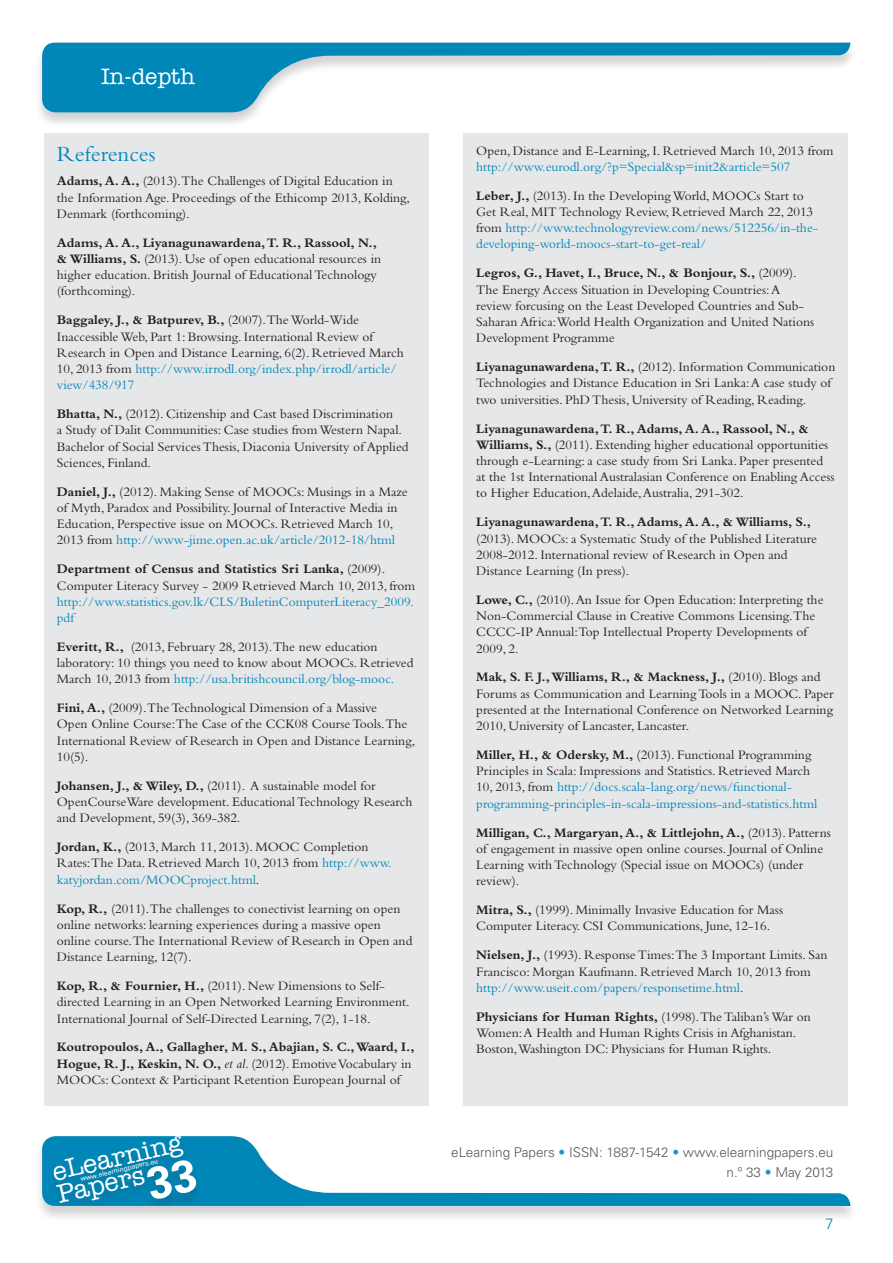
<style>
.page{position:relative;width:893px;height:1263px;background:#fff}
.page>*{position:absolute;margin:0;border:0;box-sizing:border-box;transform-origin:0 0}
.t1{font:500 26.25px/23.1px "American Typewriter Std";color:#fff}
.t2{font:22.5px "Bembo Std";color:#0087b8}
.t3{font:500 22.5px "American Typewriter Std";color:#fff}
.t4{font:300 15px "Univers LT Std";color:#0087b8}
.t5{font:13.5px/16.2px "Bembo Std";color:#231f20}
.t6{font:13.5px/16.2px "Bembo Std";color:#0087b8}
.t7{font:300 13.5px/20.4px "Univers LT Std";color:#57585a;text-align:right}
.t8{font:700 13.5px "Bembo Std";color:#231f20}
.t9{font:6.75px "Univers LT Std";color:#fff}
.s1{font-weight:700}
.s2{color:#0087b8}
.s3{font-style:italic}
.s4{font-family:"Univers LT Std";font-weight:700;font-size:45px}
.s5{font-weight:700;color:#231f20}
.s6{color:#231f20}
.s7{color:#1898c3}
</style>
<div class="page">
<div style="left:34px;top:43px;width:824px;height:86px;background:#231f20;opacity:.2"></div>
<svg style="left:42px;top:43px;width:808px;height:69px"></svg>
<div style="left:34px;top:1136px;width:824px;height:87px;background:#231f20;opacity:.2"></div>
<svg style="left:42px;top:1136px;width:808px;height:70px"></svg>
<div style="left:46px;top:1136px;width:157px;height:70px;background:#0182b1"></div>
<div style="left:463px;top:133px;width:385px;height:973px;background:#e6e7e9"></div>
<div style="left:44px;top:133px;width:385px;height:973px;background:#e6e7e9"></div>
<h2 class="t3" style="left:101px;top:64px;width:96px">In-depth</h2>
<h2 class="t2" style="left:57px;top:141px;width:100px">References</h2>
<p class="t5" style="left:57px;top:173px;width:355px"><span class="s1">Adams, A. A.,</span> (2013).The Challenges of Digital Education in the Information Age. Proceedings of the Ethicomp 2013, Kolding,<br>Denmark (forthcoming).</p>
<p class="t5" style="left:57px;top:234px;width:326px"><span class="s1">Adams, A. A., Liyanagunawardena, T. R., Rassool, N., &amp; Williams, S.</span> (2013). Use of open educational resources in higher education. British Journal of Educational Technology (forthcoming).</p>
<p class="t5" style="left:57px;top:312px;width:349px"><span class="s1">Baggaley, J., &amp; Batpurev, B.,</span> (2007).The World-Wide Inaccessible Web, Part 1: Browsing. International Review of Research in Open and Distance Learning, 6(2). Retrieved March 10, 2013 from <span class="s2">http://www.irrodl.org/index.php/irrodl/article/ view/438/917</span></p>
<p class="t5" style="left:57px;top:406px;width:353px"><span class="s1">Bhatta, N.,</span> (2012). Citizenship and Cast based Discrimination<br>a Study of Dalit Communities: Case studies from Western Napal.<br>Bachelor of Social Services Thesis, Diaconia University of Applied Sciences, Finland.</p>
<p class="t5" style="left:57px;top:483px;width:352px"><span class="s1">Daniel, J.,</span> (2012). Making Sense of MOOCs: Musings in a Maze of Myth, Paradox and Possibility. Journal of Interactive Media in Education, Perspective issue on MOOCs. Retrieved March 10, 2013 from <span class="s2">http://www-jime.open.ac.uk/article/2012-18/html</span></p>
<p class="t5" style="left:57px;top:561px;width:360px"><span class="s1">Department of Census and Statistics Sri Lanka,</span> (2009).<br>Computer Literacy Survey - 2009 Retrieved March 10, 2013, from</p>
<p class="t6" style="left:57px;top:593px;width:359px">http://www.statistics.gov.lk/CLS/BuletinComputerLiteracy_2009. pdf</p>
<p class="t5" style="left:57px;top:638px;width:358px"><span class="s1">Everitt, R.,</span> (2013, February 28, 2013).The new education laboratory: 10 things you need to know about MOOCs. Retrieved<br>March 10, 2013 from <span class="s2">http://usa.britishcouncil.org/blog-mooc.</span></p>
<p class="t5" style="left:57px;top:700px;width:360px"><span class="s1">Fini, A.,</span> (2009).The Technological Dimension of a Massive<br>Open Online Course:The Case of the CCK08 Course Tools.The International Review of Research in Open and Distance Learning, 10(5).</p>
<p class="t5" style="left:57px;top:777px;width:357px"><span class="s1">Johansen, J., &amp; Wiley, D.,</span> (2011). A sustainable model for<br>OpenCourseWare development. Educational Technology Research and Development, 59(3), 369-382.</p>
<p class="t5" style="left:57px;top:838px;width:336px"><span class="s1">Jordan, K.,</span> (2013, March 11, 2013). MOOC Completion<br>Rates:The Data. Retrieved March 10, 2013 from <span class="s2">http://www. katyjordan.com/MOOCproject.html</span>.</p>
<p class="t5" style="left:57px;top:900px;width:357px"><span class="s1">Kop, R.,</span> (2011).The challenges to conectivist learning on open online networks: learning experiences during a massive open online course.The International Review of Research in Open and Distance Learning, 12(7).</p>
<p class="t5" style="left:57px;top:977px;width:354px"><span class="s1">Kop, R., &amp; Fournier, H.,</span> (2011). New Dimensions to Self&shy;directed Learning in an Open Networked Learning Environment.<br>International Journal of Self-Directed Learning, 7(2), 1-18.</p>
<p class="t5" style="left:57px;top:1039px;width:359px"><span class="s1">Koutropoulos, A., Gallagher, M. S., Abajian, S. C., Waard, I.,<br>Hogue, R. J., Keskin, N. O.,</span> <span class="s3">et al.</span> (2012). Emotive Vocabulary in<br>MOOCs: Context &amp; Participant Retention European Journal of</p>
<h1 class="t1" style="left:50px;top:1161px;width:141px;rotate:-13deg">eLearning<br>Papers<span class="s4">33</span></h1>
<p class="t9" style="left:80px;top:1175px;width:81px;rotate:-13deg">www.elearningpapers.eu</p>
<p class="t5" style="left:476px;top:142px;width:359px">Open, Distance and E-Learning, I. Retrieved March 10, 2013 from</p>
<p class="t6" style="left:476px;top:152px;width:329px;line-height:29px">http://www.eurodl.org/?p=Special&amp;sp=init2&amp;article=507<br><span class="s5">Leber, J.,</span> <span class="s6">(2013). In the Developing World, MOOCs Start to</span></p>
<p class="t6" style="left:476px;top:203px;width:343px"><span class="s6">Get Real, MIT Technology Review, Retrieved March 22, 2013 from</span> http://www.technologyreview.com/news/512256/in-the&shy;developing-world-moocs-start-to-get-real/</p>
<p class="t5" style="left:476px;top:265px;width:339px"><span class="s1">Legros, G., Havet, I., Bruce, N., &amp; Bonjour, S.,</span> (2009).<br>The Energy Access Situation in Developing Countries: A review forcusing on the Least Developed Countries and Sub-Saharan Africa:World Health Organization and United Nations Development Programme</p>
<p class="t5" style="left:476px;top:359px;width:361px"><span class="s1">Liyanagunawardena, T. R.,</span> (2012). Information Communication<br>Technologies and Distance Education in Sri Lanka: A case study of two universities. PhD Thesis, University of Reading, Reading.</p>
<p class="t5" style="left:476px;top:420px;width:360px"><span class="s1">Liyanagunawardena, T. R., Adams, A. A., Rassool, N., &amp; Williams, S.,</span> (2011). Extending higher educational opportunities through e-Learning: a case study from Sri Lanka. Paper presented at the 1st International Australasian Conference on Enabling Access to Higher Education, Adelaide, Australia, 291-302.</p>
<p class="t8" style="left:476px;top:515px;width:336px">Liyanagunawardena, T. R., Adams, A. A., &amp; Williams, S.,</p>
<p class="t5" style="left:476px;top:530px;width:342px">(2013). MOOCs: a Systematic Study of the Published Literature<br>2008-2012. International review of Research in Open and<br>Distance Learning (In press).</p>
<p class="t5" style="left:476px;top:591px;width:349px"><span class="s1">Lowe, C.,</span> (2010). An Issue for Open Education: Interpreting the Non-Commercial Clause in Creative Commons Licensing.The CCCC-IP Annual:Top Intellectual Property Developments of 2009, 2.</p>
<p class="t5" style="left:476px;top:669px;width:359px"><span class="s1">Mak, S. F. J., Williams, R., &amp; Mackness, J.,</span> (2010). Blogs and Forums as Communication and Learning Tools in a MOOC. Paper presented at the International Conference on Networked Learning 2010, University of Lancaster, Lancaster.</p>
<p class="t6" style="left:476px;top:746px;width:343px"><span class="s5">Miller, H., &amp; Odersky, M.,</span> <span class="s6">(2013). Functional Programming Principles in Scala: Impressions and Statistics. Retrieved March 10, 2013, from</span> http://docs.scala-lang.org/news/functional&shy;programming-principles-in-scala-impressions-and-statistics.html</p>
<p class="t5" style="left:476px;top:824px;width:356px"><span class="s1">Milligan, C., Margaryan, A., &amp; Littlejohn, A.,</span> (2013). Patterns of engagement in massive open online courses. Journal of Online Learning with Technology (Special issue on MOOCs) (under review).</p>
<p class="t5" style="left:476px;top:901px;width:308px"><span class="s1">Mitra, S.,</span> (1999). Minimally Invasive Education for Mass<br>Computer Literacy. CSI Communications, June, 12-16.</p>
<p class="t5" style="left:476px;top:947px;width:353px"><span class="s1">Nielsen, J.,</span> (1993). Response Times:The 3 Important Limits. San<br>Francisco: Morgan Kaufmann. Retrieved March 10, 2013 from <span class="s2">http://www.useit.com/papers/responsetime.html</span>.</p>
<p class="t5" style="left:476px;top:1008px;width:336px"><span class="s1">Physicians for Human Rights,</span> (1998).The Taliban’s War on<br>Women: A Health and Human Rights Crisis in Afghanistan.<br>Boston,Washington DC: Physicians for Human Rights.</p>
<p class="t7" style="left:451px;top:1142px;width:384px">eLearning Papers <span class="s7">•</span> ISSN: 1887-1542 <span class="s7">•</span> www.elearningpapers.eu n.º 33 <span class="s7">•</span> May 2013</p>
<p class="t4" style="left:825px;top:1215px;width:10px">7</p>
</div>
